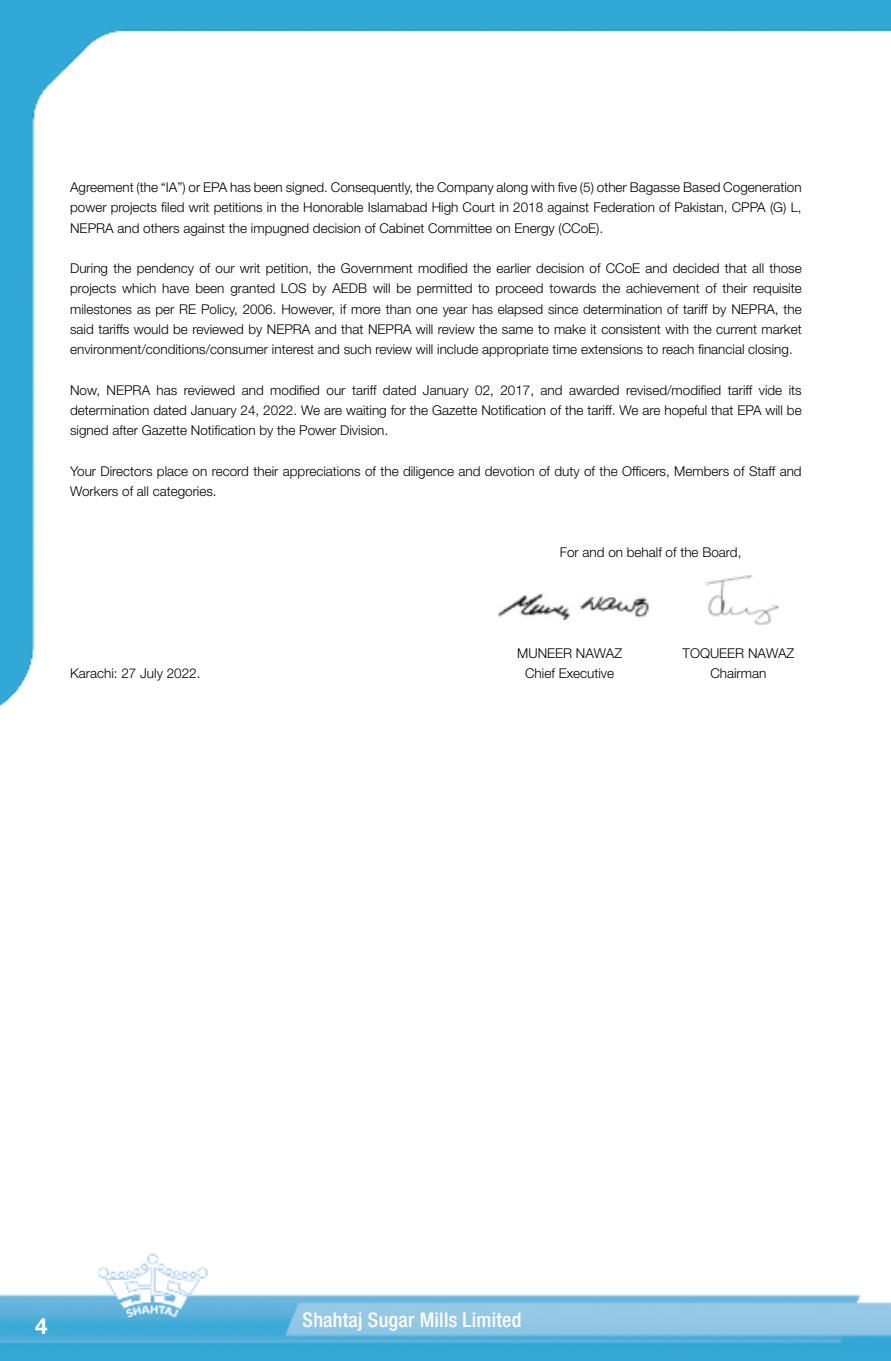
<style>
.page{position:relative;width:891px;height:1361px;background:#fff}
.page>*{position:absolute;margin:0;border:0;box-sizing:border-box;transform-origin:0 0}
.t1{font:700 22.5px "Helvetica Neue LT Std";color:#fff}
.t2{font:500 condensed 20.25px "Helvetica Neue LT Std";letter-spacing:.01em;color:#fff}
.t3{font:300 13.5px/20.2px "Helvetica Neue LT Std";color:#000;text-align:justify}
</style>
<div class="page">
<img style="left:0;top:0;width:891px;height:1361px">
<img style="left:498px;top:590px;width:151px;height:32px">
<img style="left:700px;top:572px;width:82px;height:55px">
<p class="t3" style="left:70px;top:177px;width:733px">Agreement (the “IA”) or EPA has been signed. Consequently, the Company along with five (5) other Bagasse Based Cogeneration power projects filed writ petitions in the Honorable Islamabad High Court in 2018 against Federation of Pakistan, CPPA (G) L, NEPRA and others against the impugned decision of Cabinet Committee on Energy (CCoE).</p>
<p class="t3" style="left:70px;top:258px;width:733px">During the pendency of our writ petition, the Government modified the earlier decision of CCoE and decided that all those projects which have been granted LOS by AEDB will be permitted to proceed towards the achievement of their requisite milestones as per RE Policy, 2006. However, if more than one year has elapsed since determination of tariff by NEPRA, the said tariffs would be reviewed by NEPRA and that NEPRA will review the same to make it consistent with the current market environment/conditions/consumer interest and such review will include appropriate time extensions to reach financial closing.</p>
<p class="t3" style="left:70px;top:379px;width:733px">Now, NEPRA has reviewed and modified our tariff dated January 02, 2017, and awarded revised/modified tariff vide its determination dated January 24, 2022. We are waiting for the Gazette Notification of the tariff. We are hopeful that EPA will be signed after Gazette Notification by the Power Division.</p>
<p class="t3" style="left:70px;top:460px;width:733px">Your Directors place on record their appreciations of the diligence and devotion of duty of the Officers, Members of Staff and<br>Workers of all categories.</p>
<p class="t3" style="left:560px;top:541px;width:183px">For and on behalf of the Board,</p>
<p class="t3" style="left:517px;top:643px;width:106px">MUNEER NAWAZ</p>
<p class="t3" style="left:683px;top:643px;width:113px">TOQUEER NAWAZ</p>
<p class="t3" style="left:70px;top:663px;width:132px">Karachi: 27 July 2022.</p>
<p class="t3" style="left:525px;top:663px;width:91px">Chief Executive</p>
<p class="t3" style="left:710px;top:663px;width:58px">Chairman</p>
<h1 class="t1" style="left:35px;top:1312px;width:14px">4</h1>
<h2 class="t2" style="left:303px;top:1307px;width:220px">Shahtaj Sugar Mills Limited</h2>
</div>
